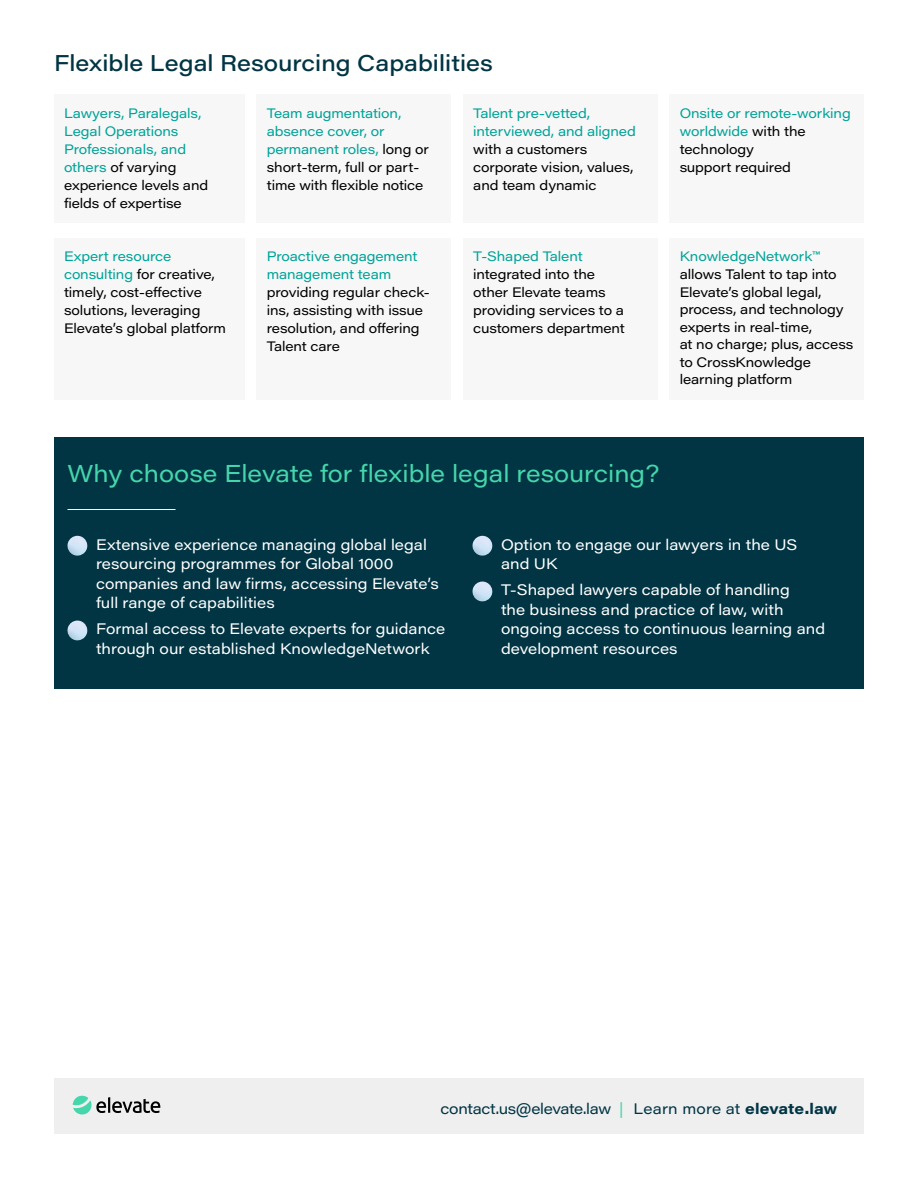
<style>
.page{position:relative;width:918px;height:1188px;background:#fff}
.page>*{position:absolute;margin:0;border:0;box-sizing:border-box;transform-origin:0 0}
.Headline__Why_Choose__Box-15_18_Jade{font:24px "Acumin Pro Wide";color:#46d6ab}
.headline-Sub_hd_SOFTWARE_15_19_TEAL{font:500 22.5px "Acumin Pro Wide";color:#013544}
.body_text_-_Reg_10_13_WHT-_BOX{font:15px/19.5px "Acumin Pro Wide";color:#fff}
.t1{font:15px "Acumin Pro Wide";letter-spacing:-.02em;color:#013544}
.body_text_small_-_REG_7_5_9_WHT{font:13.5px/18px "Acumin Pro Wide";letter-spacing:-.01em;color:#000}
.body_text_small_-_REG_7_5_9_WHT-2{font:13.5px/18px "Acumin Pro Wide";letter-spacing:-.01em;color:#00a398}
.s1{color:#000}
.s2{color:#00a398}
.s3{color:#46d6ab}
.s4{font-weight:700}
</style>
<div class="page">
<div style="left:54px;top:1079px;width:810px;height:55px;background:#efefef"></div>
<svg style="left:73px;top:1095px;width:87px;height:20px"></svg>
<div style="left:54px;top:95px;width:191px;height:128px;background:#f7f7f7"></div>
<div style="left:257px;top:95px;width:194px;height:128px;background:#f7f7f7"></div>
<div style="left:463px;top:95px;width:195px;height:128px;background:#f7f7f7"></div>
<div style="left:670px;top:95px;width:194px;height:128px;background:#f7f7f7"></div>
<div style="left:54px;top:238px;width:191px;height:162px;background:#f7f7f7"></div>
<div style="left:257px;top:238px;width:194px;height:162px;background:#f7f7f7"></div>
<div style="left:463px;top:238px;width:195px;height:162px;background:#f7f7f7"></div>
<div style="left:670px;top:238px;width:194px;height:162px;background:#f7f7f7"></div>
<div style="left:54px;top:437px;width:810px;height:252px;background:#013544"></div>
<hr style="left:68px;top:509px;width:108px;height:1px;background:#fff">
<img style="left:67px;top:536px;width:21px;height:20px">
<img style="left:67px;top:621px;width:21px;height:20px">
<img style="left:472px;top:536px;width:21px;height:20px">
<img style="left:472px;top:582px;width:21px;height:20px">
<h2 class="headline-Sub_hd_SOFTWARE_15_19_TEAL" style="left:54px;top:46px;width:440px">Flexible Legal Resourcing Capabilities</h2>
<p class="body_text_small_-_REG_7_5_9_WHT-2" style="left:64px;top:104px;width:146px">Lawyers, Paralegals,<br>Legal Operations<br>Professionals, and others <span class="s1">of varying experience levels and fields of expertise</span></p>
<p class="body_text_small_-_REG_7_5_9_WHT" style="left:267px;top:104px;width:164px"><span class="s2">Team augmentation, absence cover, or permanent roles,</span> long or short-term, full or part&shy;time with flexible notice</p>
<p class="body_text_small_-_REG_7_5_9_WHT" style="left:473px;top:104px;width:164px"><span class="s2">Talent pre-vetted, interviewed, and aligned </span>with a customers corporate vision, values, and team dynamic</p>
<p class="body_text_small_-_REG_7_5_9_WHT" style="left:680px;top:104px;width:173px"><span class="s2">Onsite or remote-working worldwide</span> with the technology<br>support required</p>
<p class="body_text_small_-_REG_7_5_9_WHT" style="left:64px;top:247px;width:163px"><span class="s2">Expert resource consulting</span> for creative, timely, cost-effective solutions, leveraging<br>Elevate’s global platform</p>
<p class="body_text_small_-_REG_7_5_9_WHT" style="left:267px;top:247px;width:165px"><span class="s2">Proactive engagement management team </span>providing regular check&shy;ins, assisting with issue resolution, and offering<br>Talent care</p>
<p class="body_text_small_-_REG_7_5_9_WHT" style="left:473px;top:247px;width:153px"><span class="s2">T-Shaped Talent </span>integrated into the other Elevate teams providing services to a customers department</p>
<p class="body_text_small_-_REG_7_5_9_WHT" style="left:680px;top:247px;width:175px;line-height:17.5px"><span class="s2">KnowledgeNetwork™ </span>allows Talent to tap into<br>Elevate’s global legal, process, and technology experts in real-time,<br>at no charge; plus, access to CrossKnowledge learning platform</p>
<h6 class="Headline__Why_Choose__Box-15_18_Jade" style="left:68px;top:457px;width:594px">Why choose Elevate for flexible legal resourcing?</h6>
<p class="body_text_-_Reg_10_13_WHT-_BOX" style="left:96px;top:534px;width:344px">Extensive experience managing global legal resourcing programmes for Global 1000 companies and law firms, accessing Elevate’s full range of capabilities</p>
<p class="body_text_-_Reg_10_13_WHT-_BOX" style="left:96px;top:619px;width:351px">Formal access to Elevate experts for guidance through our established KnowledgeNetwork</p>
<p class="body_text_-_Reg_10_13_WHT-_BOX" style="left:501px;top:534px;width:298px">Option to engage our lawyers in the US and UK</p>
<p class="body_text_-_Reg_10_13_WHT-_BOX" style="left:501px;top:580px;width:326px">T-Shaped lawyers capable of handling<br>the business and practice of law, with ongoing access to continuous learning and development resources</p>
<p class="t1" style="left:441px;top:1098px;width:398px">contact.us@elevate.law <span class="s3">|</span> Learn more at <span class="s4">elevate.law</span></p>
</div>
